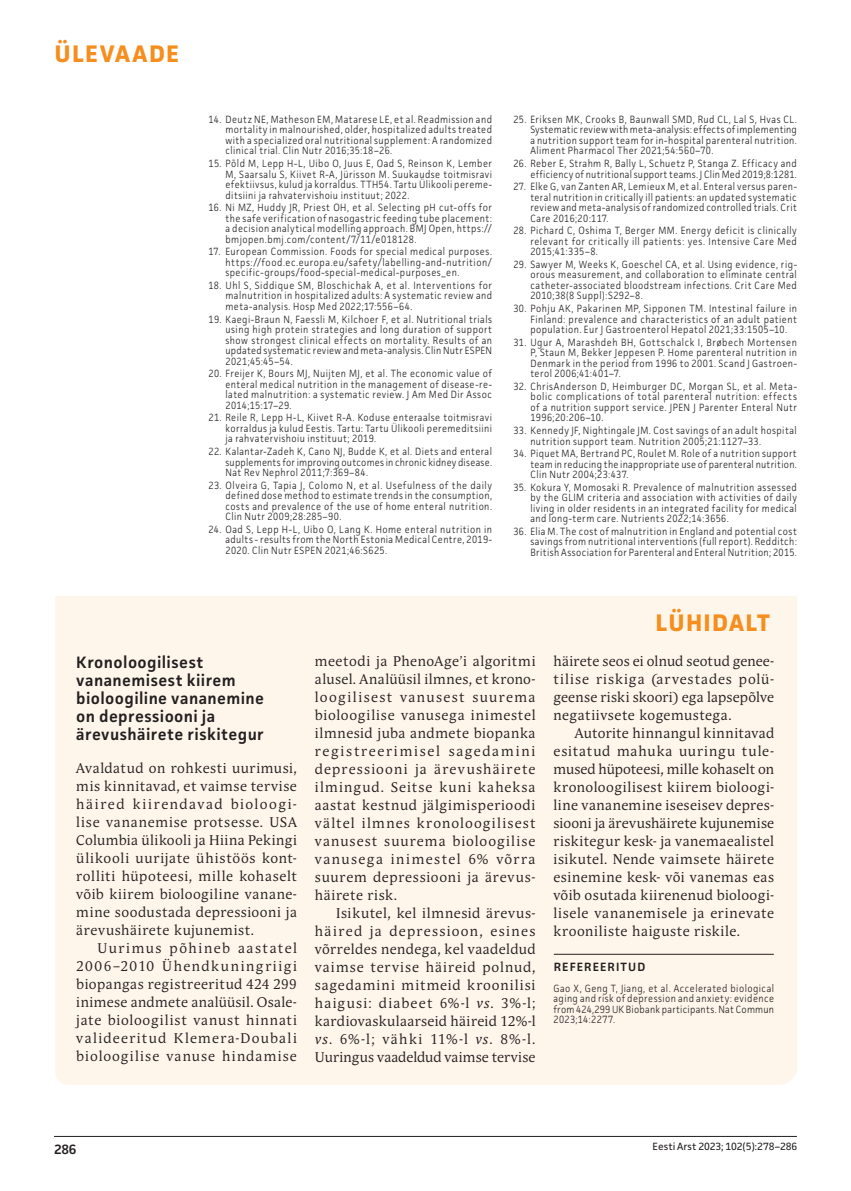
<style>
.page{position:relative;width:851px;height:1191px;background:#fff}
.page>*{position:absolute;margin:0;border:0;box-sizing:border-box;transform-origin:0 0}
.t1{font:700 24px "Facit";letter-spacing:.055em;color:#f68e1e}
.t2{font:600 16.5px/18px "Facit";letter-spacing:.025em;color:#231f20}
.t3{font:13.95px/18px "Andulka Book Pro";letter-spacing:.045em;color:#231f20;text-align:justify}
.t4{font:600 13.5px "Facit";color:#231f20}
.t5{font:600 12px "Facit";letter-spacing:.09em;color:#231f20}
.t6{font:300 10.5px/10.5px "Facit";letter-spacing:.045em;color:#231f20;text-align:justify;scale:.9 1}
.t7{font:10.5px "Facit";letter-spacing:-.005em;color:#231f20}
.s1{font-style:italic}
</style>
<div class="page">
<hr style="left:54px;top:1136px;width:742px;height:1px;background:#231f20">
<div style="left:55px;top:596px;width:742px;height:488px;background:#fef6eb"></div>
<hr style="left:553px;top:954px;width:220px;height:1px;background:#231f20">
<h1 class="t1" style="left:55px;top:39px;width:126px">ÜLEVAADE</h1>
<p class="t6" style="left:225px;top:114px;width:298px;text-indent:-17px">14. Deutz NE, Matheson EM, Matarese LE, et al. Readmission and mortality in malnourished, older, hospitalized adults treated with a specialized oral nutritional supplement: A randomized clinical trial. Clin Nutr 2016;35:18–26.</p>
<p class="t6" style="left:225px;top:158px;width:298px;text-indent:-17px">15. Põld M, Lepp H-L, Uibo O, Juus E, Oad S, Reinson K, Lember M, Saarsalu S, Kiivet R-A, Jürisson M. Suukaudse toitmisravi efektiivsus, kulud ja korraldus. TTH54. Tartu Ülikooli pereme&shy;ditsiini ja rahvatervishoiu instituut; 2022.</p>
<p class="t6" style="left:225px;top:202px;width:297px;text-indent:-17px">16. Ni MZ, Huddy JR, Priest OH, et al. Selecting pH cut-offs for the safe verification of nasogastric feeding tube placement: a decision analytical modelling approach. BMJ Open, https:// bmjopen.bmj.com/content/7/11/e018128.</p>
<p class="t6" style="left:225px;top:246px;width:298px;text-indent:-17px">17. European Commission. Foods for special medical purposes. https://food.ec.europa.eu/safety/labelling-and-nutrition/ specific-groups/food-special-medical-purposes_en.</p>
<p class="t6" style="left:225px;top:280px;width:297px;text-indent:-17px">18. Uhl S, Siddique SM, Bloschichak A, et al. Interventions for malnutrition in hospitalized adults: A systematic review and meta-analysis. Hosp Med 2022;17:556–64.</p>
<p class="t6" style="left:225px;top:313px;width:298px;text-indent:-17px">19. Kaegi-Braun N, Faessli M, Kilchoer F, et al. Nutritional trials using high protein strategies and long duration of support show strongest clinical effects on mortality. Results of an updated systematic review and meta-analysis. Clin Nutr ESPEN 2021;45:45–54.</p>
<p class="t6" style="left:225px;top:368px;width:297px;text-indent:-17px">20. Freijer K, Bours MJ, Nuijten MJ, et al. The economic value of enteral medical nutrition in the management of disease-re&shy;lated malnutrition: a systematic review. J Am Med Dir Assoc 2014;15:17–29.</p>
<p class="t6" style="left:225px;top:412px;width:297px;text-indent:-17px">21. Reile R, Lepp H-L, Kiivet R-A. Koduse enteraalse toitmisravi korraldus ja kulud Eestis. Tartu: Tartu Ülikooli peremeditsiini ja rahvatervishoiu instituut; 2019.</p>
<p class="t6" style="left:225px;top:446px;width:298px;text-indent:-17px">22. Kalantar-Zadeh K, Cano NJ, Budde K, et al. Diets and enteral supplements for improving outcomes in chronic kidney disease.<br>Nat Rev Nephrol 2011;7:369–84.</p>
<p class="t6" style="left:225px;top:479px;width:297px;text-indent:-17px">23. Olveira G, Tapia J, Colomo N, et al. Usefulness of the daily defined dose method to estimate trends in the consumption, costs and prevalence of the use of home enteral nutrition.<br>Clin Nutr 2009;28:285–90.</p>
<p class="t6" style="left:225px;top:523px;width:298px;text-indent:-17px">24. Oad S, Lepp H-L, Uibo O, Lang K. Home enteral nutrition in adults - results from the North Estonia Medical Centre, 2019- 2020. Clin Nutr ESPEN 2021;46:S625.</p>
<p class="t6" style="left:530px;top:114px;width:297px;text-indent:-17px">25. Eriksen MK, Crooks B, Baunwall SMD, Rud CL, Lal S, Hvas CL.<br>Systematic review with meta-analysis: effects of implementing a nutrition support team for in-hospital parenteral nutrition.<br>Aliment Pharmacol Ther 2021;54:560–70.</p>
<p class="t6" style="left:513px;top:158px;width:316px;text-align:right">26. Reber E, Strahm R, Bally L, Schuetz P, Stanga Z. Efficacy and efficiency of nutritional support teams. J Clin Med 2019;8:1281.</p>
<p class="t6" style="left:530px;top:181px;width:297px;text-indent:-17px">27. Elke G, van Zanten AR, Lemieux M, et al. Enteral versus paren&shy;teral nutrition in critically ill patients: an updated systematic review and meta-analysis of randomized controlled trials. Crit Care 2016;20:117.</p>
<p class="t6" style="left:530px;top:225px;width:298px;text-indent:-17px">28. Pichard C, Oshima T, Berger MM. Energy deficit is clinically relevant for critically ill patients: yes. Intensive Care Med 2015;41:335–8.</p>
<p class="t6" style="left:530px;top:259px;width:297px;text-indent:-17px">29. Sawyer M, Weeks K, Goeschel CA, et al. Using evidence, rig&shy;orous measurement, and collaboration to eliminate central catheter-associated bloodstream infections. Crit Care Med 2010;38(8 Suppl):S292–8.</p>
<p class="t6" style="left:530px;top:303px;width:298px;text-indent:-17px">30. Pohju AK, Pakarinen MP, Sipponen TM. Intestinal failure in Finland: prevalence and characteristics of an adult patient population. Eur J Gastroenterol Hepatol 2021;33:1505–10.</p>
<p class="t6" style="left:530px;top:336px;width:297px;text-indent:-17px">31. Ugur A, Marashdeh BH, Gottschalck I, Brøbech Mortensen P, Staun M, Bekker Jeppesen P. Home parenteral nutrition in Denmark in the period from 1996 to 2001. Scand J Gastroen&shy;terol 2006;41:401–7.</p>
<p class="t6" style="left:530px;top:381px;width:297px;text-indent:-17px">32. ChrisAnderson D, Heimburger DC, Morgan SL, et al. Meta&shy;bolic complications of total parenteral nutrition: effects of a nutrition support service. JPEN J Parenter Enteral Nutr 1996;20:206–10.</p>
<p class="t6" style="left:530px;top:425px;width:297px;text-indent:-17px">33. Kennedy JF, Nightingale JM. Cost savings of an adult hospital nutrition support team. Nutrition 2005;21:1127–33.</p>
<p class="t6" style="left:530px;top:448px;width:297px;text-indent:-17px">34. Piquet MA, Bertrand PC, Roulet M. Role of a nutrition support team in reducing the inappropriate use of parenteral nutrition.<br>Clin Nutr 2004;23:437.</p>
<p class="t6" style="left:530px;top:481px;width:297px;text-indent:-17px">35. Kokura Y, Momosaki R. Prevalence of malnutrition assessed by the GLIM criteria and association with activities of daily living in older residents in an integrated facility for medical and long-term care. Nutrients 2022;14:3656.</p>
<p class="t6" style="left:530px;top:526px;width:297px;text-indent:-17px">36. Elia M. The cost of malnutrition in England and potential cost savings from nutritional interventions (full report). Redditch:<br>British Association for Parenteral and Enteral Nutrition; 2015.</p>
<h1 class="t1" style="left:655px;top:608px;width:72px">LÜHIDAL</h1>
<h1 class="t1" style="left:757px;top:608px;width:14px">T</h1>
<h2 class="t2" style="left:76px;top:653px;width:189px">Kronoloogilisest vananemisest kiirem bioloogiline vananemine on depressiooni ja ärevushäirete riskitegur</h2>
<p class="t3" style="left:76px;top:759px;width:222px">Avaldatud on rohkesti uurimusi, mis kinnitavad, et vaimse tervise häired kiirendavad bioloogi&shy;lise vananemise protsesse. USA Columbia ülikooli ja Hiina Pekingi ülikooli uurijate ühistöös kont&shy;rolliti hüpoteesi, mille kohaselt võib kiirem bioloogiline vanane&shy;mine soodustada depressiooni ja ärevushäirete kujunemist.</p>
<h3 class="t3" style="left:76px;top:939px;width:222px;text-indent:21px">Uurimus põhineb aastatel 2006–2010 Ühendkuningriigi biopangas registreeritud 424 299 inimese andmete analüüsil. Osale&shy;jate bioloogilist vanust hinnati valideeritud Klemera-Doubali bioloogilise vanuse hindamise</h3>
<p class="t3" style="left:315px;top:652px;width:222px">meetodi ja PhenoAge’i algoritmi alusel. Analüüsil ilmnes, et krono&shy;loogilisest vanusest suurema bioloogilise vanusega inimestel ilmnesid juba andmete biopanka registreerimisel sagedamini depressiooni ja ärevushäirete ilmingud. Seitse kuni kaheksa aastat kestnud jälgimisperioodi vältel ilmnes kronoloogilisest vanusest suurema bioloogilise vanusega inimestel 6% võrra suurem depressiooni ja ärevus&shy;häirete risk.</p>
<p class="t3" style="left:315px;top:904px;width:222px;text-indent:21px">Isikutel, kel ilmnesid ärevus&shy;häired ja depressioon, esines võrreldes nendega, kel vaadeldud vaimse tervise häireid polnud, sagedamini mitmeid kroonilisi haigusi: diabeet 6%-l <span class="s1">vs</span>. 3%-l; kardiovaskulaarseid häireid 12%-l <span class="s1">vs</span>. 6%-l; vähki 11%-l <span class="s1">vs</span>. 8%-l.<br>Uuringus vaadeldud vaimse tervise</p>
<h3 class="t3" style="left:553px;top:652px;width:222px">häirete seos ei olnud seotud genee&shy;tilise riskiga (arvestades polü&shy;geense riski skoori) ega lapsepõlve negatiivsete kogemustega.</h3>
<p class="t3" style="left:553px;top:724px;width:222px;text-indent:21px">Autorite hinnangul kinnitavad esitatud mahuka uuringu tule&shy;mused hüpoteesi, mille kohaselt on kronoloogilisest kiirem bioloogi&shy;line vananemine iseseisev depres&shy;siooni ja ärevushäirete kujunemise riskitegur kesk- ja vanemaealistel isikutel. Nende vaimsete häirete esinemine kesk- või vanemas eas võib osutada kiirenenud bioloogi&shy;lisele vananemisele ja erinevate krooniliste haiguste riskile.</p>
<p class="t5" style="left:553px;top:959px;width:93px">REFEREERITUD</p>
<p class="t6" style="left:553px;top:982px;width:246px">Gao X, Geng T, Jiang, et al. Accelerated biological aging and risk of depression and anxiety: evidence from 424,299 UK Biobank participants. Nat Commun 2023;14:2277.</p>
<p class="t4" style="left:54px;top:1140px;width:24px">286</p>
<p class="t7" style="left:652px;top:1139px;width:146px">Eesti Arst 2023; 102(5):278–286</p>
</div>
